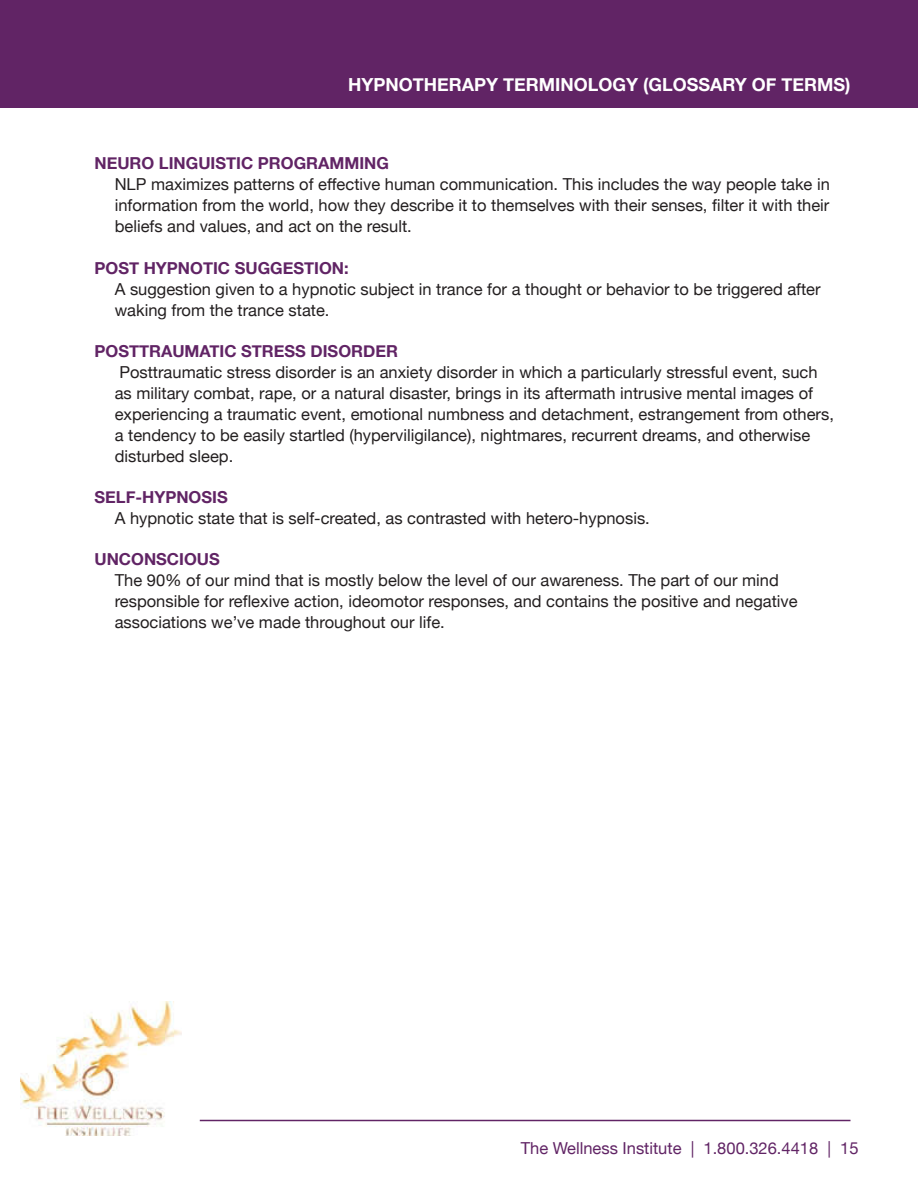
<style>
.page{position:relative;width:918px;height:1188px;background:#fff}
.page>*{position:absolute;margin:0;border:0;box-sizing:border-box;transform-origin:0 0}
.t1{font:700 18px "Helvetica Neue";color:#fff}
.t2{font:16.5px/21px "Helvetica Neue";color:#231f20}
.t3{font:700 16.5px "Helvetica Neue";color:#612465}
.t4{font:16.5px "Helvetica Neue";color:#612465}
</style>
<div class="page">
<hr style="left:200px;top:1120px;width:650px;height:1px;background:#612465">
<img style="left:21px;top:1001px;width:160px;height:134px">
<div style="left:0;top:0;width:918px;height:108px;background:#612465"></div>
<p class="t1" style="left:348px;top:78px;width:504px">HYPNOTHERAPY TERMINOLOGY (GLOSSARY OF TERMS)</p>
<p class="t3" style="left:94px;top:157px;width:296px">NEURO LINGUISTIC PROGRAMMING</p>
<p class="t2" style="left:115px;top:173px;width:717px;text-align:justify">NLP maximizes patterns of effective human communication. This includes the way people take in information from the world, how they describe it to themselves with their senses, filter it with their beliefs and values, and act on the result.</p>
<p class="t3" style="left:94px;top:262px;width:256px">POST HYPNOTIC SUGGESTION:</p>
<p class="t2" style="left:115px;top:277px;width:707px">A suggestion given to a hypnotic subject in trance for a thought or behavior to be triggered after waking from the trance state.</p>
<p class="t3" style="left:94px;top:345px;width:305px">POSTTRAUMATIC STRESS DISORDER</p>
<p class="t2" style="left:115px;top:363px;width:721px">Posttraumatic stress disorder is an anxiety disorder in which a particularly stressful event, such as military combat, rape, or a natural disaster, brings in its aftermath intrusive mental images of experiencing a traumatic event, emotional numbness and detachment, estrangement from others, a tendency to be easily startled (hyperviligilance), nightmares, recurrent dreams, and otherwise disturbed sleep.</p>
<p class="t3" style="left:94px;top:491px;width:135px">SELF-HYPNOSIS</p>
<p class="t2" style="left:115px;top:509px;width:537px">A hypnotic state that is self-created, as contrasted with hetero-hypnosis.</p>
<p class="t3" style="left:94px;top:553px;width:127px">UNCONSCIOUS</p>
<p class="t2" style="left:115px;top:571px;width:685px">The 90% of our mind that is mostly below the level of our awareness. The part of our mind responsible for reflexive action, ideomotor responses, and contains the positive and negative associations we’ve made throughout our life.</p>
<p class="t4" style="left:521px;top:1141px;width:339px">The Wellness Institute | 1.800.326.4418 | 15</p>
</div>
